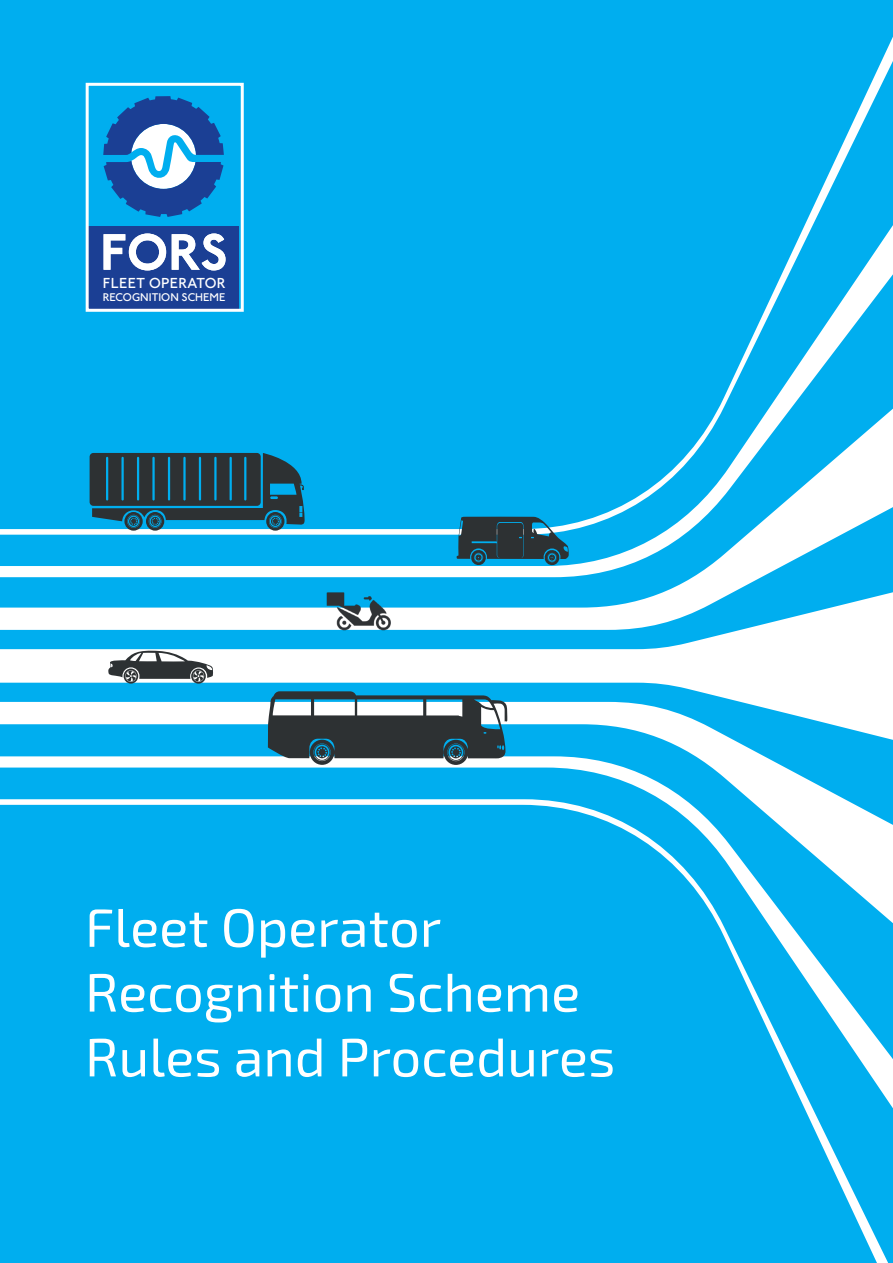
<style>
.page{position:relative;width:893px;height:1263px;background:#fff}
.page>*{position:absolute;margin:0;border:0;box-sizing:border-box;transform-origin:0 0}
.t1{font:54px "Exo 2.0";color:#fff}
.t2{font:300 15.15px "NJ Font";letter-spacing:.025em;color:#fff}
.t3{font:300 11.7px "NJ Font";letter-spacing:.005em;color:#fff}
</style>
<div class="page">
<div style="left:0;top:1130px;width:893px;height:133px;background:#00aeef"></div>
<div style="left:0;top:5px;width:893px;height:391px;background:#00aeef"></div>
<div style="left:0;top:936px;width:893px;height:194px;background:#00aeef"></div>
<svg style="left:0;top:743px;width:893px;height:193px;background:#26baf1"></svg>
<svg style="left:0;top:630px;width:893px;height:113px"></svg>
<svg style="left:0;top:396px;width:893px;height:234px;fill:#00aeef"></svg>
<svg style="left:108px;top:649px;width:105px;height:35px"></svg>
<svg style="left:90px;top:453px;width:215px;height:78px;background:#265466"></svg>
<svg style="left:268px;top:691px;width:239px;height:74px"></svg>
<svg style="left:456px;top:517px;width:113px;height:49px;background:#295b6e"></svg>
<div style="left:88px;top:86px;width:151px;height:223px;background:#00aeef"></div>
<div style="left:88px;top:226px;width:151px;height:83px;background:#1b3f94"></div>
<svg style="left:104px;top:233px;width:62px;height:37px"></svg>
<svg style="left:172px;top:233px;width:54px;height:37px"></svg>
<svg style="left:103px;top:96px;width:121px;height:121px"></svg>
<div style="left:86px;top:83px;width:158px;height:229px;border:3px solid #fff"></div>
<img style="left:324px;top:591px;width:67px;height:39px">
<p class="t2" style="left:103px;top:274px;width:124px">FLEET OPERATOR</p>
<p class="t3" style="left:103px;top:290px;width:124px">RECOGNITION SCHEME</p>
<p class="t1" style="left:85px;top:896px;width:358px">Fleet Operator</p>
<p class="t1" style="left:85px;top:961px;width:497px">Recognition Scheme</p>
<p class="t1" style="left:85px;top:1026px;width:532px">Rules and Procedures</p>
</div>
